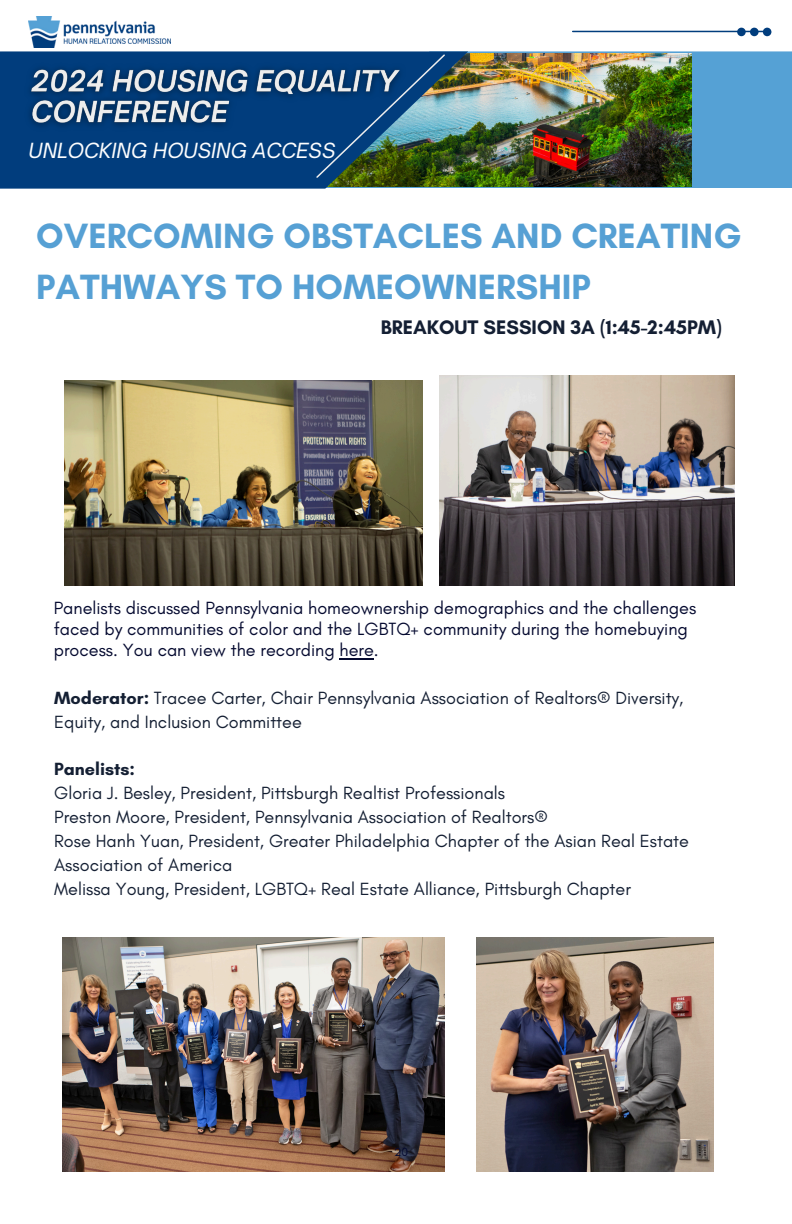
<style>
.page{position:relative;width:792px;height:1224px;background:#fff}
.page>*{position:absolute;margin:0;border:0;box-sizing:border-box;transform-origin:0 0}
.t1{font:700 35.8px/51px "Glacial Indifference";color:#56a0d4}
.t2{font:700 20px "Glacial Indifference";color:#141f33}
.t3{font:italic 20px "Open Sauce One";color:#fcfdfe}
.t4{font:18px/24px "Glacial Indifference";color:#141f33}
.t5{font:18px/21px "Glacial Indifference";color:#050a30}
.t6{font:700 18px "Glacial Indifference";color:#141f33}
.t7{font:12px "Glacial Indifference";color:#050a30}
.s1{font-weight:700}
</style>
<div class="page">
<div style="left:468px;top:51px;width:324px;height:137px;background:#55a1d5"></div>
<img style="left:468px;top:53px;width:223px;height:134px">
<svg style="left:0;top:51px;width:468px;height:138px;background:#124878"></svg>
<img style="left:315px;top:53px;width:131px;height:126px">
<hr style="left:573px;top:31px;width:195px;height:1px;background:#013d7d">
<svg style="left:737px;top:28px;width:34px;height:8px"></svg>
<img style="left:28px;top:16px;width:143px;height:32px">
<img style="left:62px;top:938px;width:383px;height:234px">
<img style="left:64px;top:380px;width:359px;height:206px">
<img style="left:439px;top:375px;width:296px;height:210px">
<img style="left:476px;top:938px;width:237px;height:234px">
<hr style="left:340px;top:658px;width:34px;height:1px;background:#050a30">
<img style="left:21px;top:59px;width:390px;height:76px">
<p class="t3" style="left:28px;top:138px;width:309px">UNLOCKING HOUSING ACCESS</p>
<h5 class="t1" style="left:36px;top:209px;width:707px">OVERCOMING OBSTACLES AND CREATING<br>PATHWAYS TO HOMEOWNERSHIP</h5>
<p class="t2" style="left:381px;top:315px;width:343px">BREAKOUT SESSION 3A (1:45-2:45PM)</p>
<p class="t5" style="left:54px;top:598px;width:644px">Panelists discussed Pennsylvania homeownership demographics and the challenges faced by communities of color and the LGBTQ+ community during the homebuying process. You can view the recording here.</p>
<p class="t4" style="left:54px;top:686px;width:631px"><span class="s1">Moderator:</span> Tracee Carter, Chair Pennsylvania Association of Realtors® Diversity,<br>Equity, and Inclusion Committee</p>
<p class="t6" style="left:54px;top:758px;width:82px">Panelists:</p>
<p class="t4" style="left:54px;top:781px;width:636px">Gloria J. Besley, President, Pittsburgh Realtist Professionals<br>Preston Moore, President, Pennsylvania Association of Realtors®<br>Rose Hanh Yuan, President, Greater Philadelphia Chapter of the Asian Real Estate Association of America<br>Melissa Young, President, LGBTQ+ Real Estate Alliance, Pittsburgh Chapter</p>
<h5 class="t7" style="left:394px;top:1144px;width:16px">20</h5>
</div>
